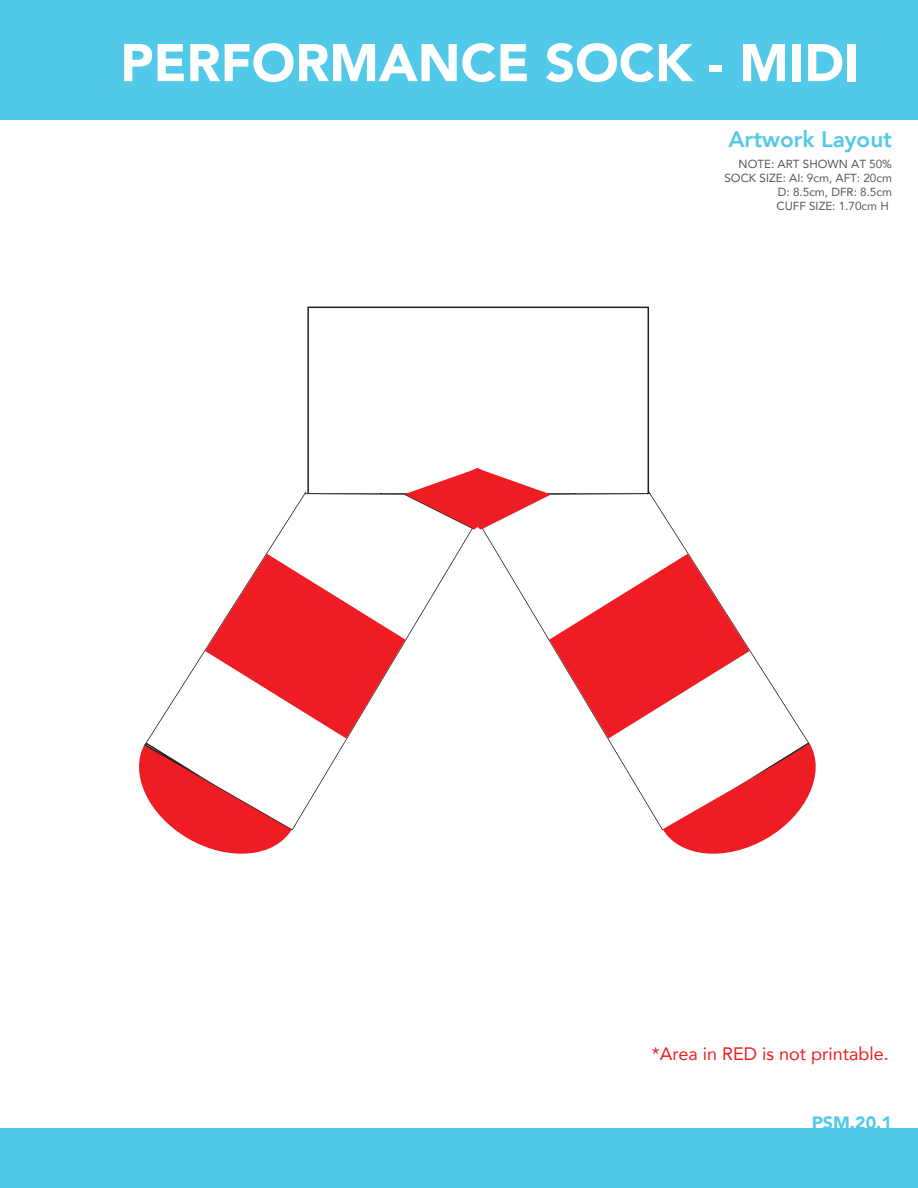
<style>
.page{position:relative;width:918px;height:1188px;background:#fff}
.page>*{position:absolute;margin:0;border:0;box-sizing:border-box;transform-origin:0 0}
.t1{font:900 52.5px "Avenir";color:#fff}
.t2{font:800 22.5px "Avenir";color:#53c9ea}
.t3{font:18px "Avenir";color:#ee1d23}
.t4{font:900 17.85px "Avenir";color:#53c9ea}
.t5{font:11.7px/14px "Avenir";color:#54575a;text-align:right}
</style>
<div class="page">
<div style="left:0;top:1129px;width:918px;height:59px;background:#53c9ea"></div>
<div style="left:0;top:0;width:918px;height:119px;background:#53c9ea"></div>
<svg style="left:307px;top:306px;width:343px;height:183px"></svg>
<svg style="left:662px;top:744px;width:154px;height:110px"></svg>
<svg style="left:139px;top:748px;width:151px;height:106px"></svg>
<svg style="left:403px;top:468px;width:148px;height:62px"></svg>
<svg style="left:143px;top:489px;width:330px;height:343px"></svg>
<svg style="left:483px;top:494px;width:326px;height:335px"></svg>
<svg style="left:483px;top:551px;width:270px;height:278px"></svg>
<svg style="left:145px;top:494px;width:327px;height:335px"></svg>
<svg style="left:202px;top:551px;width:270px;height:278px"></svg>
<h1 class="t1" style="left:120px;top:18px;width:741px">PERFORMANCE SOCK - MIDI</h1>
<h2 class="t2" style="left:728px;top:121px;width:165px">Artwork Layout</h2>
<p class="t5" style="left:724px;top:157px;width:169px">NOTE: ART SHOWN AT 50%<br>SOCK SIZE: AI: 9cm, AFT: 20cm<br>D: 8.5cm, DFR: 8.5cm<br>CUFF SIZE: 1.70cm H</p>
<h3 class="t3" style="left:652px;top:1040px;width:239px">*Area in RED is not printable.</h3>
<h3 class="t4" style="left:812px;top:1107px;width:82px">PSM.20.1</h3>
</div>
